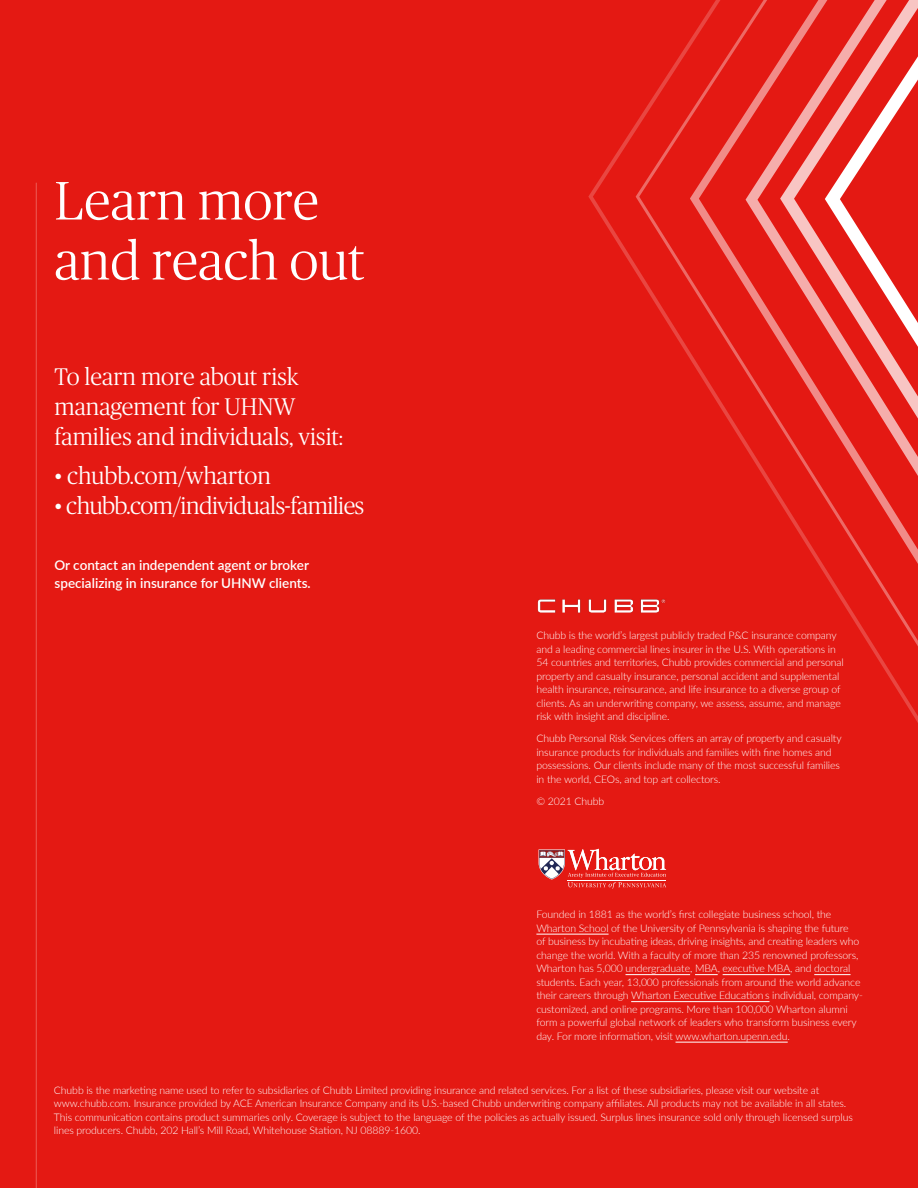
<style>
.page{position:relative;width:918px;height:1188px;background:#e41913}
.page>*{position:absolute;margin:0;border:0;box-sizing:border-box;transform-origin:0 0}
.t1{font:300 54px/60px "Chubb Publico";color:#fff}
.t2{font:300 24px/30px "Chubb Publico";color:#fff}
.t3{font:300 24px "Chubb Publico";letter-spacing:-.02em;color:#fff}
.t4{font:600 13.5px/18px "Lato";color:#fff}
.t5{font:300 10.5px/13.5px "Lato";letter-spacing:-.01em;color:#fff}
</style>
<div class="page">
<svg style="left:588px;top:0;width:330px;height:723px"></svg>
<hr style="left:676px;top:1042px;width:112px;height:1px;background:#fff">
<hr style="left:631px;top:1001px;width:139px;height:1px;background:#fff">
<hr style="left:814px;top:974px;width:37px;height:1px;background:#fff">
<hr style="left:723px;top:974px;width:67px;height:1px;background:#fff">
<svg style="left:695px;top:974px;width:23px;height:1px"></svg>
<hr style="left:625px;top:974px;width:65px;height:1px;background:#fff">
<hr style="left:536px;top:934px;width:73px;height:1px;background:#fff">
<svg style="left:825px;top:56px;width:93px;height:291px"></svg>
<hr style="left:36px;top:183px;width:1px;height:1005px;background:#fff">
<img style="left:537px;top:588px;width:132px;height:34px">
<svg style="left:539px;top:849px;width:127px;height:40px"></svg>
<h1 class="t1" style="left:55px;top:168px;width:311px">Learn more and reach out</h1>
<h2 class="t2" style="left:55px;top:361px;width:290px">To learn more about risk management for UHNW families and individuals, visit:</h2>
<h2 class="t2" style="left:55px;top:459px;width:218px">• chubb.com/wharton</h2>
<h2 class="t3" style="left:55px;top:489px;width:311px">• chubb.com/individuals-families</h2>
<p class="t4" style="left:55px;top:556px;width:258px">Or contact an independent agent or broker specializing in insurance for UHNW clients.</p>
<p class="t5" style="left:536px;top:628px;width:309px">Chubb is the world’s largest publicly traded P&amp;C insurance company and a leading commercial lines insurer in the U.S. With operations in 54 countries and territories, Chubb provides commercial and personal property and casualty insurance, personal accident and supplemental health insurance, reinsurance, and life insurance to a diverse group of clients. As an underwriting company, we assess, assume, and manage risk with insight and discipline.</p>
<p class="t5" style="left:536px;top:731px;width:307px">Chubb Personal Risk Services offers an array of property and casualty insurance products for individuals and families with fine homes and possessions. Our clients include many of the most successful families in the world, CEOs, and top art collectors.</p>
<p class="t5" style="left:536px;top:794px;width:69px">© 2021 Chubb</p>
<p class="t5" style="left:536px;top:907px;width:328px">Founded in 1881 as the world’s first collegiate business school, the Wharton School of the University of Pennsylvania is shaping the future<br>of business by incubating ideas, driving insights, and creating leaders who change the world. With a faculty of more than 235 renowned professors, Wharton has 5,000 undergraduate, MBA, executive MBA, and doctoral students. Each year, 13,000 professionals from around the world advance their careers through Wharton Executive Education s individual, company&shy;customized, and online programs. More than 100,000 Wharton alumni form a powerful global network of leaders who transform business every day. For more information, visit www.wharton.upenn.edu.</p>
<p class="t5" style="left:54px;top:1083px;width:800px">Chubb is the marketing name used to refer to subsidiaries of Chubb Limited providing insurance and related services. For a list of these subsidiaries, please visit our website at www.chubb.com. Insurance provided by ACE American Insurance Company and its U.S.-based Chubb underwriting company affiliates. All products may not be available in all states.<br>This communication contains product summaries only. Coverage is subject to the language of the policies as actually issued. Surplus lines insurance sold only through licensed surplus lines producers. Chubb, 202 Hall’s Mill Road, Whitehouse Station, NJ 08889-1600.</p>
</div>
